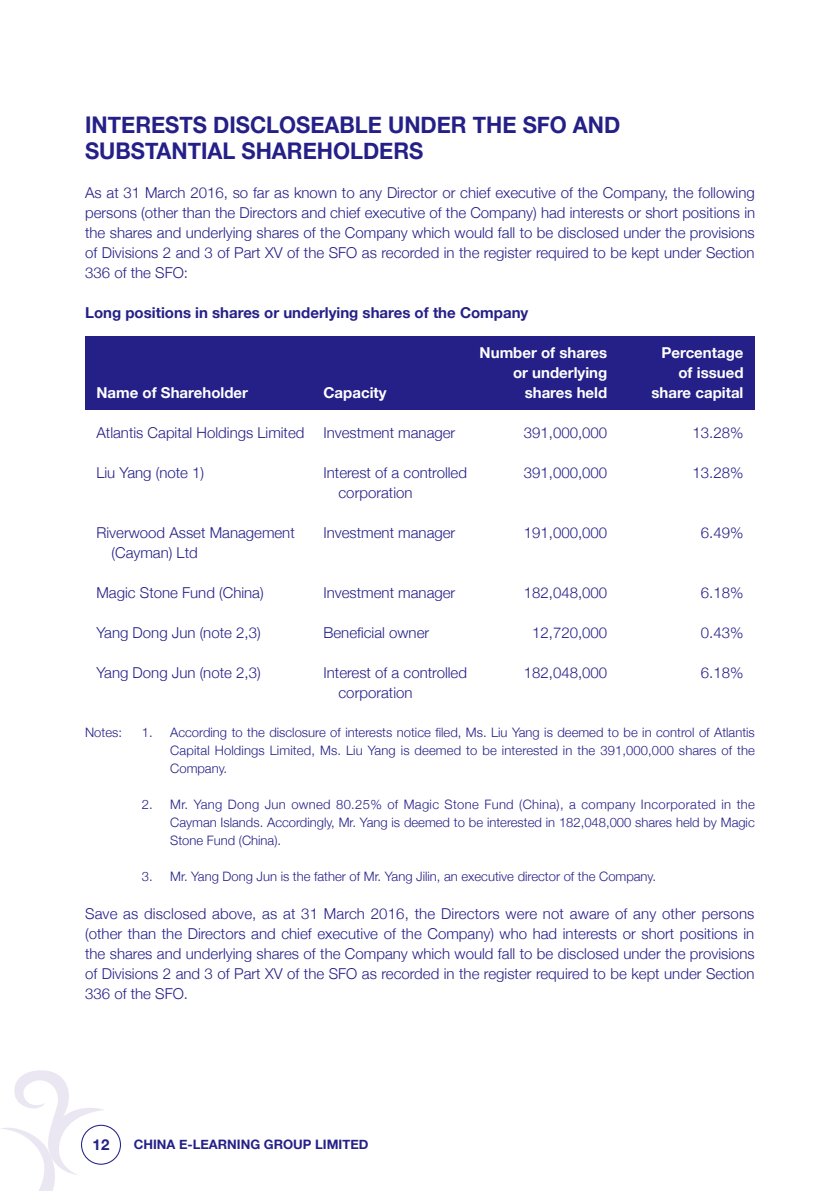
<style>
.page{position:relative;width:840px;height:1191px;background:#fff}
.page>*{position:absolute;margin:0;border:0;box-sizing:border-box;transform-origin:0 0}
.t1{font:700 23px/26px "Helvetica Neue";color:#252088;scale:.95 1}
.t2{font:300 15px/20px "Helvetica Neue";color:#252088;text-align:justify}
.t3{font:700 15px "Helvetica Neue";color:#fff}
.t4{font:700 15px "Helvetica Neue";color:#252088}
.t5{font:300 13px/18px "Helvetica Neue";color:#252088;text-align:justify}
.t6{font:700 13px "Helvetica Neue";color:#252088}
</style>
<div class="page">
<div style="left:81px;top:1124px;width:40px;height:40px;border:1px solid #252088;border-radius:50%"></div>
<svg style="left:1px;top:1070px;width:104px;height:121px"></svg>
<div style="left:85px;top:336px;width:669px;height:74px;background:#252088"></div>
<h1 class="t1" style="left:85px;top:111px;width:564px">INTERESTS DISCLOSEABLE UNDER THE SFO AND<br>SUBSTANTIAL SHAREHOLDERS</h1>
<p class="t2" style="left:85px;top:182px;width:671px">As at 31 March 2016, so far as known to any Director or chief executive of the Company, the following persons (other than the Directors and chief executive of the Company) had interests or short positions in the shares and underlying shares of the Company which would fall to be disclosed under the provisions of Divisions 2 and 3 of Part XV of the SFO as recorded in the register required to be kept under Section 336 of the SFO:</p>
<p class="t4" style="left:85px;top:299px;width:444px">Long positions in shares or underlying shares of the Company</p>
<p class="t3" style="left:479px;top:339px;width:129px">Number of shares</p>
<p class="t3" style="left:661px;top:339px;width:83px">Percentage</p>
<p class="t3" style="left:512px;top:359px;width:96px">or underlying</p>
<p class="t3" style="left:678px;top:359px;width:66px">of issued</p>
<p class="t3" style="left:96px;top:379px;width:153px">Name of Shareholder</p>
<p class="t3" style="left:323px;top:379px;width:65px">Capacity</p>
<p class="t3" style="left:524px;top:379px;width:84px">shares held</p>
<p class="t3" style="left:651px;top:379px;width:93px">share capital</p>
<p class="t2" style="left:96px;top:422px;width:209px">Atlantis Capital Holdings Limited</p>
<p class="t2" style="left:323px;top:422px;width:133px">Investment manager</p>
<p class="t2" style="left:523px;top:422px;width:85px">391,000,000</p>
<p class="t2" style="left:692px;top:422px;width:52px">13.28%</p>
<p class="t2" style="left:96px;top:462px;width:109px">Liu Yang (note 1)</p>
<p class="t2" style="left:323px;top:462px;width:145px">Interest of a controlled</p>
<p class="t2" style="left:523px;top:462px;width:85px">391,000,000</p>
<p class="t2" style="left:692px;top:462px;width:52px">13.28%</p>
<p class="t2" style="left:338px;top:482px;width:75px">corporation</p>
<p class="t2" style="left:96px;top:522px;width:200px">Riverwood Asset Management</p>
<p class="t2" style="left:323px;top:522px;width:133px">Investment manager</p>
<p class="t2" style="left:523px;top:522px;width:85px">191,000,000</p>
<p class="t2" style="left:700px;top:522px;width:44px">6.49%</p>
<p class="t2" style="left:111px;top:542px;width:88px">(Cayman) Ltd</p>
<p class="t2" style="left:96px;top:582px;width:168px">Magic Stone Fund (China)</p>
<p class="t2" style="left:323px;top:582px;width:133px">Investment manager</p>
<p class="t2" style="left:523px;top:582px;width:85px">182,048,000</p>
<p class="t2" style="left:700px;top:582px;width:44px">6.18%</p>
<p class="t2" style="left:96px;top:622px;width:165px">Yang Dong Jun (note 2,3)</p>
<p class="t2" style="left:323px;top:622px;width:107px">Beneficial owner</p>
<p class="t2" style="left:532px;top:622px;width:77px">12,720,000</p>
<p class="t2" style="left:700px;top:622px;width:44px">0.43%</p>
<p class="t2" style="left:96px;top:662px;width:165px">Yang Dong Jun (note 2,3)</p>
<p class="t2" style="left:323px;top:662px;width:145px">Interest of a controlled</p>
<p class="t2" style="left:523px;top:662px;width:85px">182,048,000</p>
<p class="t2" style="left:700px;top:662px;width:44px">6.18%</p>
<p class="t2" style="left:338px;top:682px;width:75px">corporation</p>
<p class="t5" style="left:85px;top:722px;width:38px">Notes:</p>
<p class="t5" style="left:170px;top:722px;width:586px;text-indent:-28px">1. According to the disclosure of interests notice filed, Ms. Liu Yang is deemed to be in control of Atlantis Capital Holdings Limited, Ms. Liu Yang is deemed to be interested in the 391,000,000 shares of the Company.</p>
<p class="t5" style="left:170px;top:794px;width:586px;text-indent:-28px">2. Mr. Yang Dong Jun owned 80.25% of Magic Stone Fund (China), a company Incorporated in the Cayman Islands. Accordingly, Mr. Yang is deemed to be interested in 182,048,000 shares held by Magic Stone Fund (China).</p>
<p class="t5" style="left:142px;top:866px;width:515px">3. Mr. Yang Dong Jun is the father of Mr. Yang Jilin, an executive director of the Company.</p>
<p class="t2" style="left:85px;top:902px;width:670px">Save as disclosed above, as at 31 March 2016, the Directors were not aware of any other persons (other than the Directors and chief executive of the Company) who had interests or short positions in the shares and underlying shares of the Company which would fall to be disclosed under the provisions of Divisions 2 and 3 of Part XV of the SFO as recorded in the register required to be kept under Section 336 of the SFO.</p>
<p class="t4" style="left:93px;top:1131px;width:18px">12</p>
<p class="t6" style="left:134px;top:1132px;width:236px">CHINA E-LEARNING GROUP LIMITED</p>
</div>
